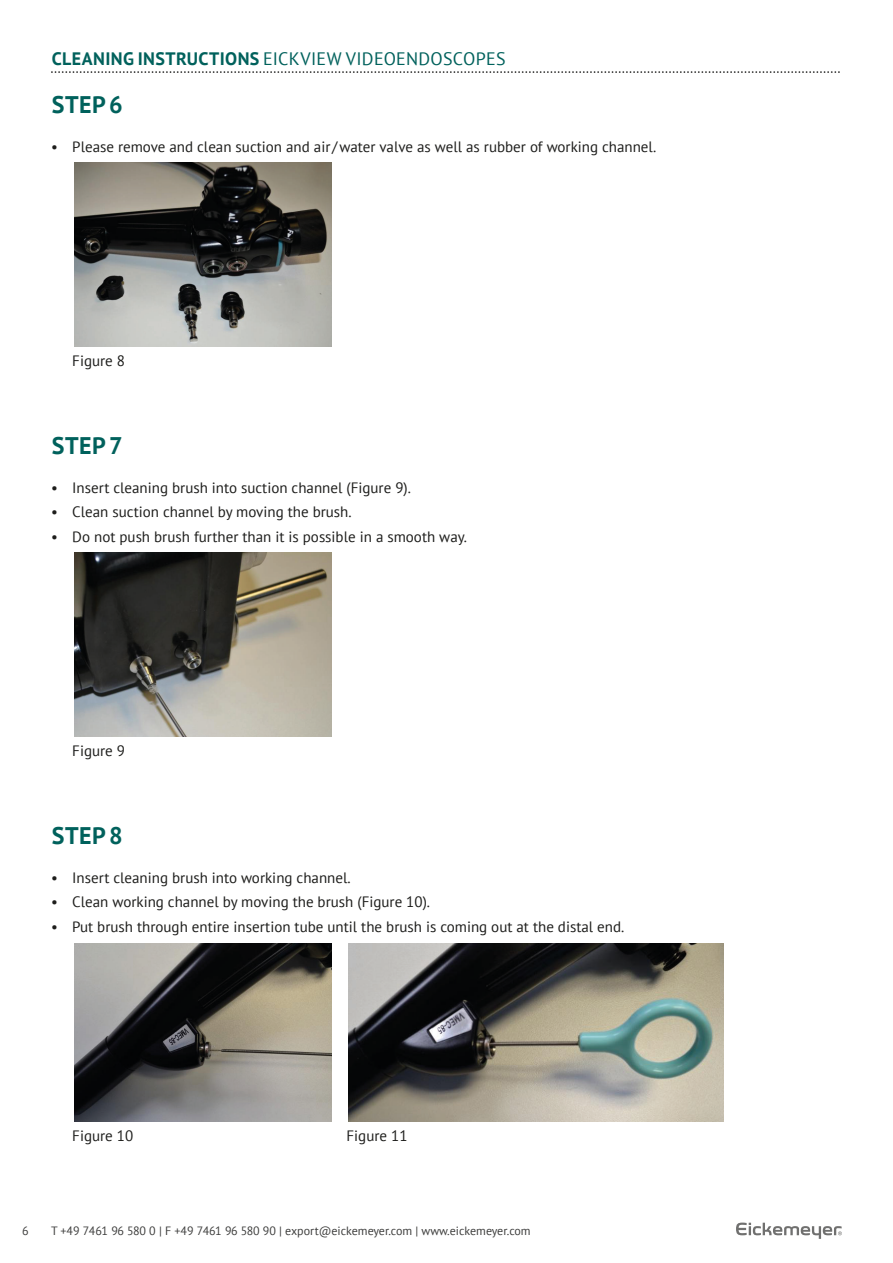
<style>
.page{position:relative;width:893px;height:1263px;background:#fff}
.page>*{position:absolute;margin:0;border:0;box-sizing:border-box;transform-origin:0 0}
.t1{font:700 24px "PT Sans";letter-spacing:.02em;color:#00615c}
.t2{font:18px "PT Sans";letter-spacing:.015em;color:#00615c}
.t3{font:15px "PT Sans";color:#1d1d1b}
.t4{font:12px "PT Sans";color:#3d3d3c}
.s1{font-weight:700}
</style>
<div class="page">
<svg style="left:736px;top:1222px;width:106px;height:17px"></svg>
<svg style="left:51px;top:71px;width:789px;height:2px"></svg>
<img style="left:74px;top:162px;width:257px;height:185px">
<img style="left:74px;top:552px;width:257px;height:185px">
<img style="left:74px;top:943px;width:257px;height:179px">
<img style="left:349px;top:943px;width:375px;height:178px">
<p class="t2" style="left:52px;top:47px;width:455px"><span class="s1">CLEANING INSTRUCTIONS</span> EICKVIEW VIDEOENDOSCOPES</p>
<h1 class="t1" style="left:52px;top:88px;width:72px">STEP 6</h1>
<p class="t3" style="left:51px;top:137px;width:607px">• Please remove and clean suction and air / water valve as well as rubber of working channel.</p>
<p class="t3" style="left:72px;top:351px;width:54px">Figure 8</p>
<h1 class="t1" style="left:52px;top:429px;width:72px">STEP 7</h1>
<p class="t3" style="left:51px;top:478px;width:361px">• Insert cleaning brush into suction channel (Figure 9).</p>
<p class="t3" style="left:51px;top:502px;width:302px">• Clean suction channel by moving the brush.</p>
<p class="t3" style="left:51px;top:527px;width:417px">• Do not push brush further than it is possible in a smooth way.</p>
<p class="t3" style="left:72px;top:741px;width:54px">Figure 9</p>
<h1 class="t1" style="left:52px;top:819px;width:72px">STEP 8</h1>
<p class="t3" style="left:51px;top:868px;width:301px">• Insert cleaning brush into working channel.</p>
<p class="t3" style="left:51px;top:892px;width:381px">• Clean working channel by moving the brush (Figure 10).</p>
<p class="t3" style="left:51px;top:917px;width:575px">• Put brush through entire insertion tube until the brush is coming out at the distal end.</p>
<p class="t3" style="left:72px;top:1126px;width:62px">Figure 10</p>
<p class="t3" style="left:347px;top:1126px;width:62px">Figure 11</p>
<p class="t4" style="left:22px;top:1223px;width:8px">6</p>
<p class="t4" style="left:51px;top:1223px;width:481px">T +49 7461 96 580 0 | F +49 7461 96 580 90 | export@eickemeyer.com | www.eickemeyer.com</p>
</div>
